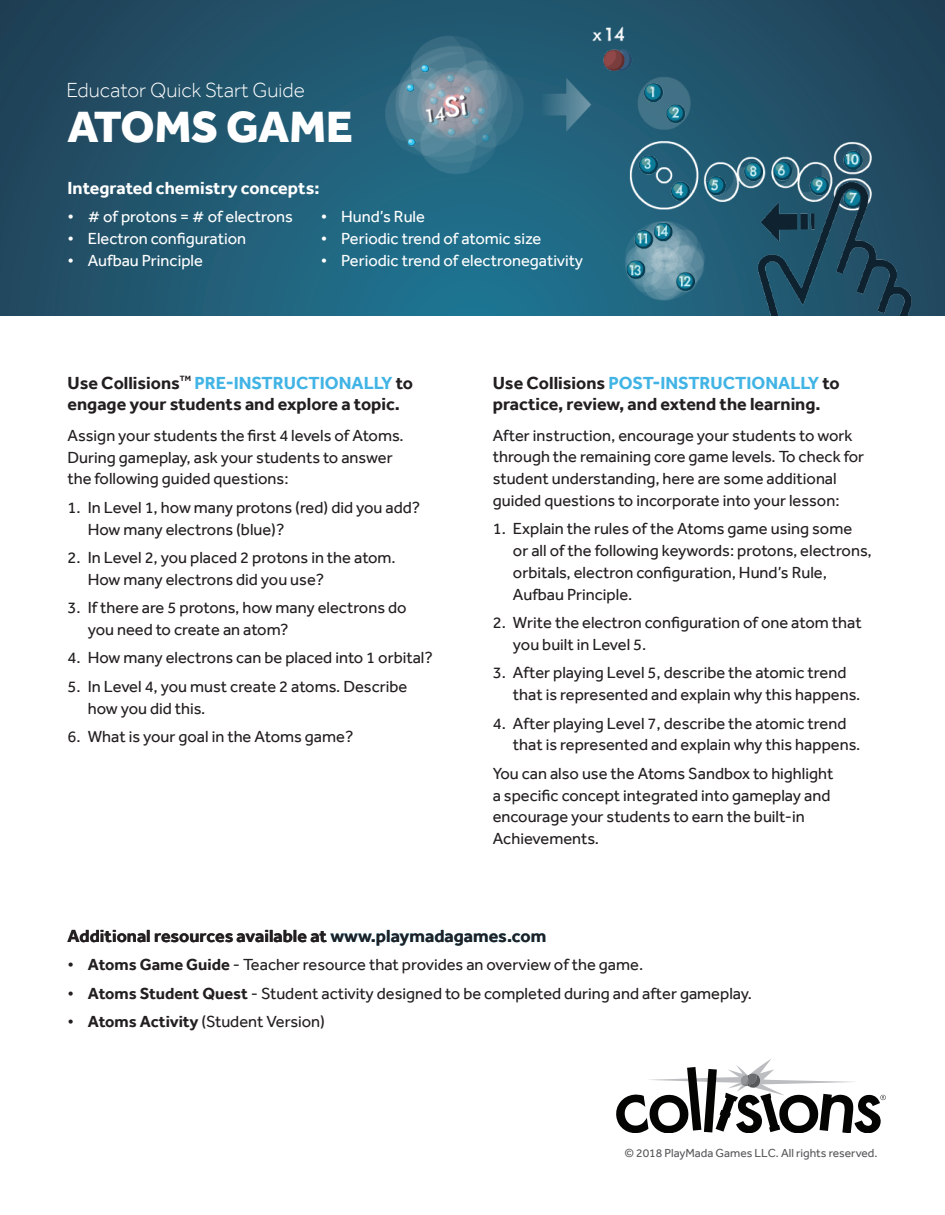
<style>
.page{position:relative;width:945px;height:1215px;background:#fff}
.page>*{position:absolute;margin:0;border:0;box-sizing:border-box;transform-origin:0 0}
.t1{font:800 45px "Effra";color:#fff}
.t2{font:300 21px "Effra";color:#fff}
.t3{font:700 18px/21.8px "Effra";color:#231f20}
.t4{font:700 18px "Effra";color:#fff}
.t5{font:16.5px/21.8px "Effra";color:#231f20}
.t6{font:16.5px "Effra";color:#fff}
.t7{font:12px "Effra";color:#57585a}
.t8{font:700 7.8px "Effra";color:#231f20}
.s1{color:#41b4e5}
.s2{font-weight:700}
</style>
<div class="page">
<svg style="left:0;top:0;width:945px;height:316px;background:#21546c"></svg>
<img style="left:371px;top:14px;width:561px;height:302px">
<svg style="left:616px;top:1059px;width:270px;height:73px"></svg>
<p class="t2" style="left:66px;top:77px;width:240px">Educator Quick Start Guide</p>
<h1 class="t1" style="left:68px;top:100px;width:287px">ATOMS GAME</h1>
<p class="t4" style="left:68px;top:177px;width:253px">Integrated chemistry concepts:</p>
<p class="t6" style="left:68px;top:207px;width:227px">• # of protons = # of electrons</p>
<p class="t6" style="left:68px;top:229px;width:180px">• Electron configuration</p>
<p class="t6" style="left:68px;top:250px;width:137px">• Aufbau Principle</p>
<p class="t6" style="left:321px;top:207px;width:106px">• Hund’s Rule</p>
<p class="t6" style="left:321px;top:229px;width:222px">• Periodic trend of atomic size</p>
<p class="t6" style="left:321px;top:250px;width:264px">• Periodic trend of electronegativity</p>
<p class="t3" style="left:68px;top:371px;width:114px">Use Collisions</p>
<p class="t8" style="left:180px;top:374px;width:13px">TM</p>
<p class="t3" style="left:68px;top:371px;width:347px;text-indent:127px"><span class="s1">PRE-INSTRUCTIONALLY</span> to engage your students and explore a topic.</p>
<p class="t3" style="left:493px;top:371px;width:349px">Use Collisions <span class="s1">POST-INSTRUCTIONALLY</span> to practice, review, and extend the learning.</p>
<p class="t5" style="left:68px;top:424px;width:338px">Assign your students the first 4 levels of Atoms.<br>During gameplay, ask your students to answer the following guided questions:</p>
<p class="t5" style="left:88px;top:496px;width:334px;text-indent:-20px">1. In Level 1, how many protons (red) did you add?<br>How many electrons (blue)?</p>
<p class="t5" style="left:88px;top:546px;width:310px;text-indent:-20px">2. In Level 2, you placed 2 protons in the atom.<br>How many electrons did you use?</p>
<p class="t5" style="left:88px;top:597px;width:320px;text-indent:-20px">3. If there are 5 protons, how many electrons do you need to create an atom?</p>
<p class="t5" style="left:68px;top:647px;width:367px">4. How many electrons can be placed into 1 orbital?</p>
<p class="t5" style="left:88px;top:675px;width:321px;text-indent:-20px">5. In Level 4, you must create 2 atoms. Describe how you did this.</p>
<p class="t5" style="left:68px;top:726px;width:287px">6. What is your goal in the Atoms game?</p>
<p class="t5" style="left:493px;top:424px;width:373px">After instruction, encourage your students to work through the remaining core game levels. To check for student understanding, here are some additional guided questions to incorporate into your lesson:</p>
<p class="t5" style="left:513px;top:518px;width:360px;text-indent:-20px">1. Explain the rules of the Atoms game using some or all of the following keywords: protons, electrons, orbitals, electron configuration, Hund’s Rule, Aufbau Principle.</p>
<p class="t5" style="left:513px;top:612px;width:350px;text-indent:-20px">2. Write the electron configuration of one atom that you built in Level 5.</p>
<p class="t5" style="left:513px;top:662px;width:349px;text-indent:-20px">3. After playing Level 5, describe the atomic trend that is represented and explain why this happens.</p>
<p class="t5" style="left:513px;top:712px;width:349px;text-indent:-20px">4. After playing Level 7, describe the atomic trend that is represented and explain why this happens.</p>
<p class="t5" style="left:493px;top:762px;width:342px">You can also use the Atoms Sandbox to highlight a specific concept integrated into gameplay and encourage your students to earn the built-in Achievements.</p>
<p class="t3" style="left:68px;top:925px;width:480px">Additional resources available at www.playmadagames.com</p>
<p class="t5" style="left:68px;top:954px;width:577px">• <span class="s2">Atoms Game Guide</span> - Teacher resource that provides an overview of the game.</p>
<p class="t5" style="left:68px;top:982px;width:686px">• <span class="s2">Atoms Student Quest</span> - Student activity designed to be completed during and after gameplay.</p>
<p class="t5" style="left:68px;top:1011px;width:259px">• <span class="s2">Atoms Activity</span> (Student Version)</p>
<p class="t7" style="left:624px;top:1146px;width:255px">© 2018 PlayMada Games LLC. All rights reserved.</p>
</div>
